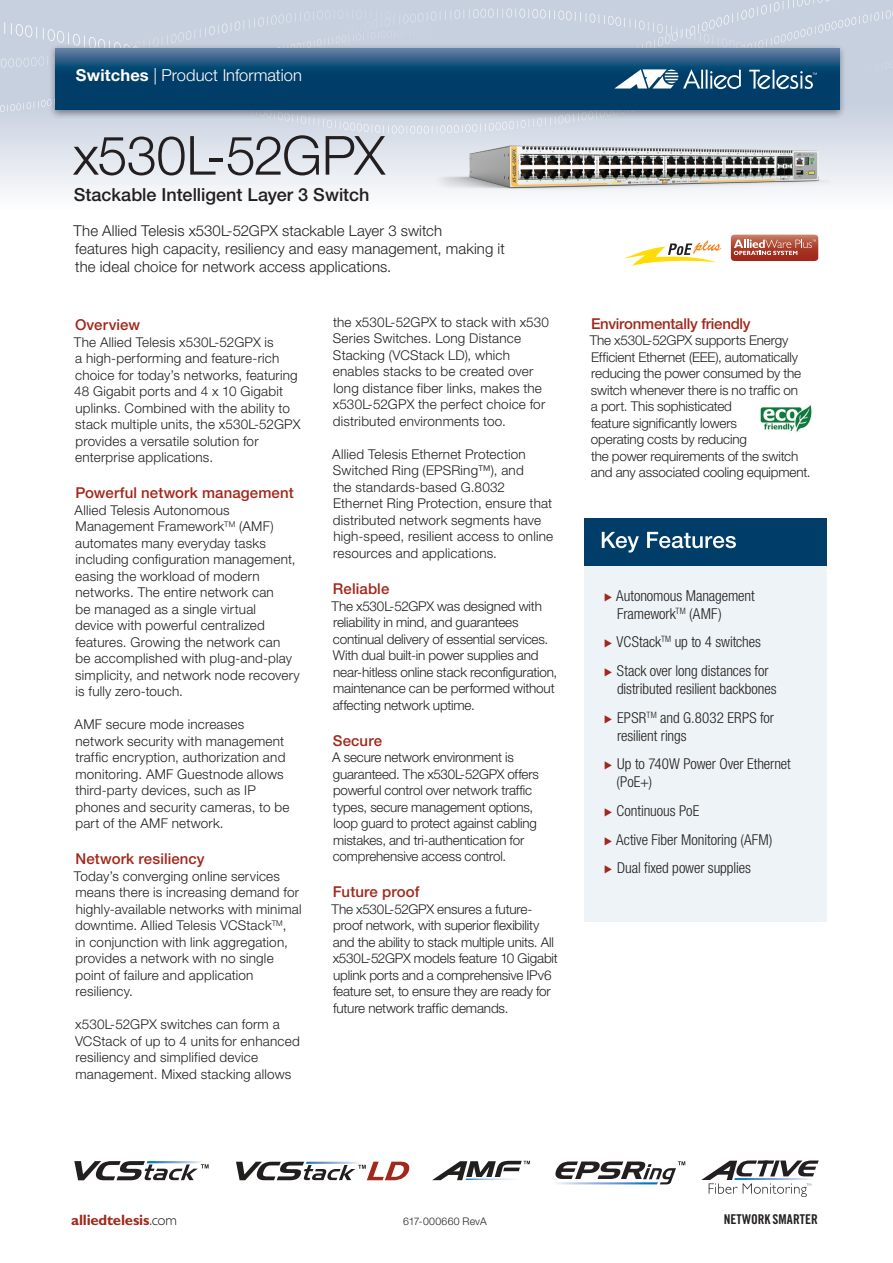
<style>
.page{position:relative;width:893px;height:1263px;background:#fff}
.page>*{position:absolute;margin:0;border:0;box-sizing:border-box;transform-origin:0 0}
.t1{font:300 54px "Helvetica Neue";letter-spacing:-.02em;color:#231f20}
.t2{font:500 18px "Helvetica Neue";color:#231f20}
.t3{font:300 16.5px "Helvetica Neue";color:#fff}
.t4{font:300 condensed 15px/28.7px "Helvetica Neue";letter-spacing:-.005em;color:#231f20}
.t5{font:300 15px/18px "Helvetica Neue";letter-spacing:.005em;color:#231f20}
.t6{font:500 15px "Helvetica Neue";letter-spacing:.005em;color:#a1281b}
.t7{font:500 15px "Helvetica Neue";letter-spacing:-.02em;color:#a1281b}
.t8{font:700 15px "Gill Sans Std";letter-spacing:-.015em;color:#a1281b}
.t9{font:300 13.5px/16.5px "Helvetica Neue";letter-spacing:.01em;color:#231f20}
.t10{font:300 13.5px/16.5px "Helvetica Neue";letter-spacing:-.01em;color:#231f20}
.t11{font:13.5px "Trade Gothic Bold Cond Twenty";color:#231f20}
.t12{font:300 10.5px "Helvetica Neue";letter-spacing:.02em;color:#231f20}
.s1{font-weight:700}
.s2{font-family:"Allied Telesis";font-stretch:normal;font-size:13.5px;color:#a1281b}
.s3{font-weight:300;color:#231f20}
</style>
<div class="page">
<img style="left:760px;top:405px;width:52px;height:27px">
<svg style="left:555px;top:1161px;width:130px;height:23px"></svg>
<svg style="left:432px;top:1161px;width:98px;height:19px"></svg>
<svg style="left:74px;top:1161px;width:135px;height:19px"></svg>
<svg style="left:701px;top:1160px;width:118px;height:37px"></svg>
<svg style="left:236px;top:1162px;width:174px;height:18px"></svg>
<div style="left:0;top:0;width:893px;height:210px;background:linear-gradient(to bottom,#bbc6d8,#f0f2f6)"></div>
<svg style="left:342px;top:31px;width:92px;height:12px"></svg>
<svg style="left:0;top:20px;width:105px;height:31px;background:#cad2e0"></svg>
<svg style="left:286px;top:10px;width:123px;height:13px;background:#c9d2e0"></svg>
<svg style="left:861px;top:57px;width:32px;height:19px"></svg>
<svg style="left:454px;top:8px;width:92px;height:11px"></svg>
<svg style="left:805px;top:0;width:88px;height:27px;background:#c9d2e0"></svg>
<div style="left:48px;top:44px;width:798px;height:75px;background:#231f20;opacity:.5"></div>
<svg style="left:56px;top:48px;width:783px;height:62px;background:#20557e"></svg>
<svg style="left:749px;top:70px;width:68px;height:20px"></svg>
<svg style="left:190px;top:69px;width:551px;height:37px;background:#0d4871"></svg>
<svg style="left:731px;top:235px;width:87px;height:26px;background:#ba6353"></svg>
<svg style="left:624px;top:240px;width:97px;height:26px"></svg>
<div style="left:584px;top:524px;width:242px;height:398px;background:#edf3f6"></div>
<div style="left:584px;top:518px;width:242px;height:48px;background:#003e69"></div>
<img style="left:432px;top:145px;width:398px;height:48px">
<svg style="left:602px;top:532px;width:134px;height:20px"></svg>
<p class="t3" style="left:76px;top:65px;width:227px"><span class="s1">Switches</span> | Product Information</p>
<h1 class="t1" style="left:73px;top:122px;width:314px">x530L-52GPX</h1>
<h2 class="t2" style="left:74px;top:184px;width:297px">Stackable Intelligent Layer 3 Switch</h2>
<p class="t5" style="left:74px;top:221px;width:433px">The Allied Telesis x530L-52GPX stackable Layer 3 switch<br>features high capacity, resiliency and easy management, making it the ideal choice for network access applications.</p>
<p class="t6" style="left:75px;top:316px;width:67px">Overview</p>
<p class="t9" style="left:74px;top:333px;width:228px">The Allied Telesis x530L-52GPX is<br>a high-performing and feature-rich choice for today’s networks, featuring 48 Gigabit ports and 4 x 10 Gigabit uplinks. Combined with the ability to stack multiple units, the x530L-52GPX provides a versatile solution for enterprise applications.</p>
<p class="t6" style="left:75px;top:484px;width:220px">Powerful network management</p>
<p class="t9" style="left:75px;top:501px;width:227px">Allied Telesis Autonomous<br>Management Framework<sup>TM</sup> (AMF) automates many everyday tasks including configuration management, easing the workload of modern networks. The entire network can<br>be managed as a single virtual<br>device with powerful centralized features. Growing the network can<br>be accomplished with plug-and-play simplicity, and network node recovery is fully zero-touch.</p>
<p class="t9" style="left:75px;top:716px;width:216px">AMF secure mode increases network security with management traffic encryption, authorization and monitoring. AMF Guestnode allows third-party devices, such as IP phones and security cameras, to be part of the AMF network.</p>
<p class="t6" style="left:75px;top:850px;width:131px">Network resiliency</p>
<p class="t9" style="left:74px;top:867px;width:229px">Today’s converging online services means there is increasing demand for highly-available networks with minimal downtime. Allied Telesis VCStack<sup>TM</sup>,<br>in conjunction with link aggregation, provides a network with no single point of failure and application resiliency.</p>
<p class="t9" style="left:75px;top:1016px;width:226px">x530L-52GPX switches can form a VCStack of up to 4 units for enhanced resiliency and simplified device management. Mixed stacking allows</p>
<p class="t9" style="left:333px;top:313px;width:218px">the x530L-52GPX to stack with x530<br>Series Switches. Long Distance Stacking (VCStack LD), which enables stacks to be created over long distance fiber links, makes the x530L-52GPX the perfect choice for distributed environments too.</p>
<p class="t9" style="left:332px;top:445px;width:222px">Allied Telesis Ethernet Protection Switched Ring (EPSRing™), and<br>the standards-based G.8032<br>Ethernet Ring Protection, ensure that distributed network segments have high-speed, resilient access to online resources and applications.</p>
<p class="t6" style="left:333px;top:580px;width:58px">Reliable</p>
<p class="t10" style="left:332px;top:597px;width:227px">The x530L-52GPX was designed with reliability in mind, and guarantees continual delivery of essential services.<br>With dual built-in power supplies and near-hitless online stack reconfiguration, maintenance can be performed without affecting network uptime.</p>
<p class="t6" style="left:333px;top:731px;width:51px">Secure</p>
<p class="t10" style="left:332px;top:749px;width:208px">A secure network environment is guaranteed. The x530L-52GPX offers powerful control over network traffic types, secure management options, loop guard to protect against cabling mistakes, and tri-authentication for comprehensive access control.</p>
<p class="t6" style="left:333px;top:883px;width:88px">Future proof</p>
<p class="t10" style="left:332px;top:900px;width:228px">The x530L-52GPX ensures a future&shy;proof network, with superior flexibility and the ability to stack multiple units. All x530L-52GPX models feature 10 Gigabit uplink ports and a comprehensive IPv6 feature set, to ensure they are ready for future network traffic demands.</p>
<p class="t7" style="left:591px;top:314px;width:161px">Environmentally friendly</p>
<p class="t10" style="left:590px;top:332px;width:222px">The x530L-52GPX supports Energy Efficient Ethernet (EEE), automatically reducing the power consumed by the switch whenever there is no traffic on<br>a port. This sophisticated<br>feature significantly lowers<br>operating costs by reducing<br>the power requirements of the switch and any associated cooling equipment.</p>
<p class="t4" style="left:617px;top:586px;width:139px;line-height:18px;text-indent:-13px"><span class="s2">ۼ</span> Autonomous Management<br>Framework<sup>TM</sup> (AMF)</p>
<p class="t4" style="left:604px;top:628px;width:166px"><span class="s2">ۼ</span> VCStack<sup>TM</sup> up to 4 switches <span class="s2">ۼ</span> Stack over long distances for</p>
<p class="t4" style="left:604px;top:674px;width:174px;text-align:right">distributed resilient backbones<br><span class="s2">ۼ</span> EPSR<sup>TM</sup> and G.8032 ERPS for</p>
<p class="t4" style="left:604px;top:721px;width:188px;text-indent:13px">resilient rings<br><span class="s2">ۼ</span> Up to 740W Power Over Ethernet</p>
<p class="t4" style="left:604px;top:768px;width:170px;text-indent:12px">(PoE+)<br><span class="s2">ۼ</span> Continuous PoE<br><span class="s2">ۼ</span> Active Fiber Monitoring (AFM) <span class="s2">ۼ</span> Dual fixed power supplies</p>
<p class="t8" style="left:71px;top:1211px;width:107px">alliedtelesis<span class="s3">.com</span></p>
<p class="t11" style="left:724px;top:1211px;width:96px">NETWORK SMARTER</p>
<p class="t12" style="left:403px;top:1214px;width:85px">617-000660 RevA</p>
</div>
